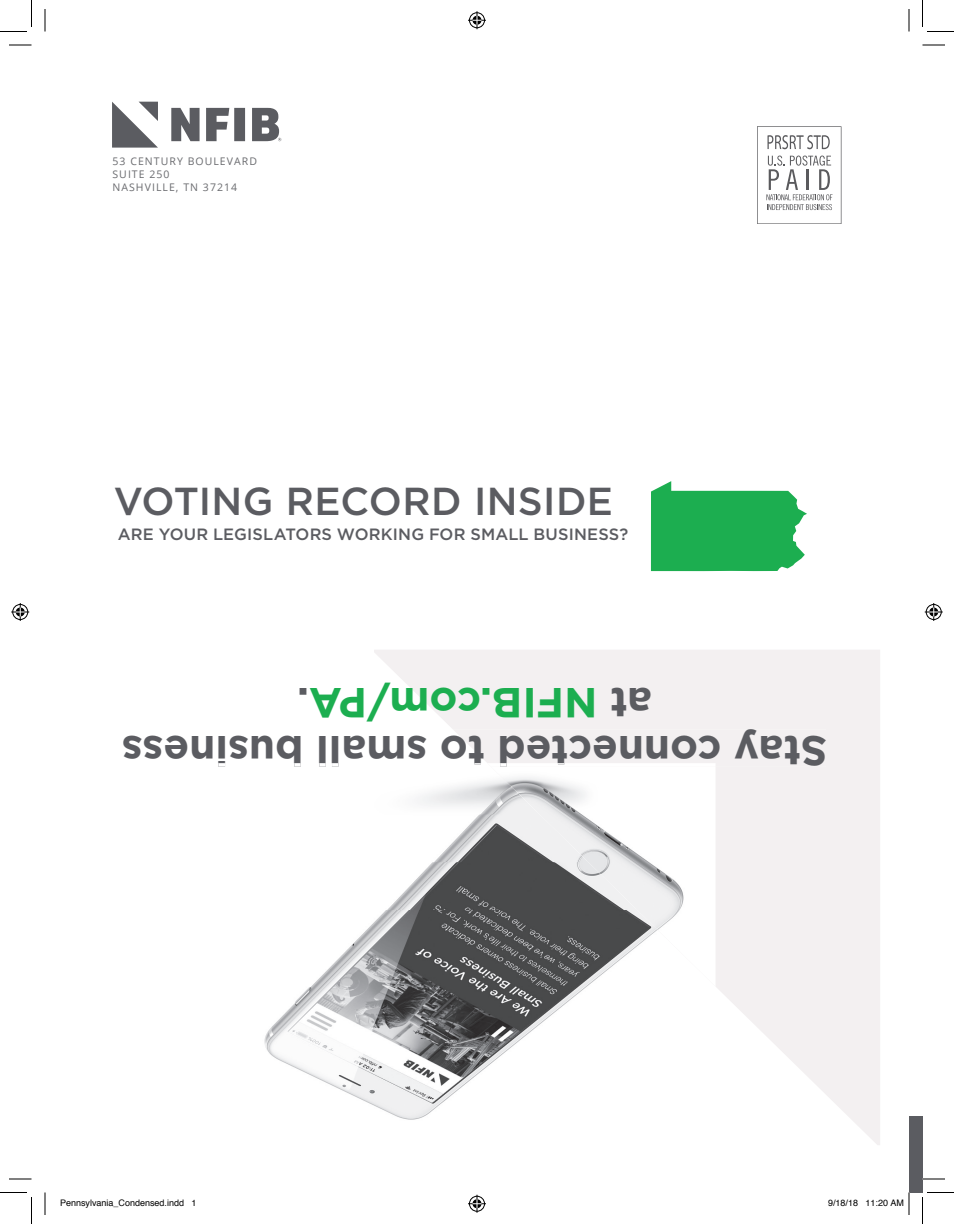
<style>
.page{position:relative;width:954px;height:1224px;background:#fff}
.page>*{position:absolute;margin:0;border:0;box-sizing:border-box;transform-origin:0 0}
.t1{font:700 42px/48px "Gotham";color:#5b5c61;text-align:center}
.t2{font:500 39px "Gotham";letter-spacing:.01em;color:#5b5c61}
.t3{font:500 16.35px "Gotham";letter-spacing:.01em;color:#5b5c61}
.t4{font:10.5px/12.6px "Open Sans";letter-spacing:.1em;color:#6a6b6f}
.t5{font:9px "Helvetica";color:#000}
.s1{color:#1cae50}
</style>
<div class="page">
<div style="left:909px;top:1116px;width:13px;height:76px;background:#5b5c61"></div>
<svg style="left:374px;top:650px;width:506px;height:495px;fill:#f3f0f1"></svg>
<div style="left:453px;top:729px;width:373px;height:38px;background:#f3f0f1"></div>
<img style="left:264px;top:910px;width:451px;height:235px">
<img style="left:374px;top:862px;width:117px;height:48px">
<img style="left:374px;top:814px;width:117px;height:48px">
<img style="left:374px;top:767px;width:117px;height:47px">
<img style="left:491px;top:767px;width:224px;height:220px">
<img style="left:218px;top:763px;width:269px;height:4px">
<img style="left:487px;top:763px;width:228px;height:4px">
<svg style="left:112px;top:102px;width:46px;height:46px"></svg>
<svg style="left:171px;top:108px;width:29px;height:33px"></svg>
<svg style="left:206px;top:108px;width:39px;height:33px"></svg>
<svg style="left:252px;top:108px;width:29px;height:33px"></svg>
<svg style="left:651px;top:481px;width:156px;height:90px;background:#3fba6b"></svg>
<svg style="left:758px;top:126px;width:83px;height:97px"></svg>
<svg style="left:9px;top:45px;width:23px;height:1px"></svg>
<svg style="left:922px;top:45px;width:23px;height:1px"></svg>
<svg style="left:9px;top:1179px;width:23px;height:1px"></svg>
<svg style="left:922px;top:1179px;width:23px;height:1px"></svg>
<svg style="left:45px;top:9px;width:1px;height:23px"></svg>
<svg style="left:45px;top:1192px;width:1px;height:23px"></svg>
<svg style="left:909px;top:9px;width:1px;height:23px"></svg>
<svg style="left:0;top:0;width:32px;height:32px"></svg>
<svg style="left:0;top:1192px;width:32px;height:32px"></svg>
<svg style="left:922px;top:0;width:32px;height:32px"></svg>
<svg style="left:922px;top:1192px;width:32px;height:32px"></svg>
<svg style="left:468px;top:11px;width:18px;height:18px"></svg>
<svg style="left:468px;top:1195px;width:18px;height:18px"></svg>
<svg style="left:11px;top:603px;width:18px;height:18px"></svg>
<svg style="left:925px;top:603px;width:18px;height:18px"></svg>
<svg style="left:908px;top:1192px;width:2px;height:23px"></svg>
<p class="t4" style="left:112px;top:155px;width:146px">53 CENTURY BOULEVARD<br>SUITE 250<br>NASHVILLE, TN 37214</p>
<h2 class="t2" style="left:114px;top:479px;width:501px">VOTING RECORD INSIDE</h2>
<h3 class="t3" style="left:118px;top:525px;width:512px">ARE YOUR LEGISLATORS WORKING FOR SMALL BUSINESS?</h3>
<h1 class="t1" style="left:827px;top:776px;width:707px;rotate:-180deg">Stay connected to small business at <span class="s1">NFIB.com/PA</span>.</h1>
<p class="t5" style="left:60px;top:1196px;width:138px">Pennsylvania_Condensed.indd 1</p>
<p class="t5" style="left:828px;top:1196px;width:78px">9/18/18 11:20 AM</p>
</div>
